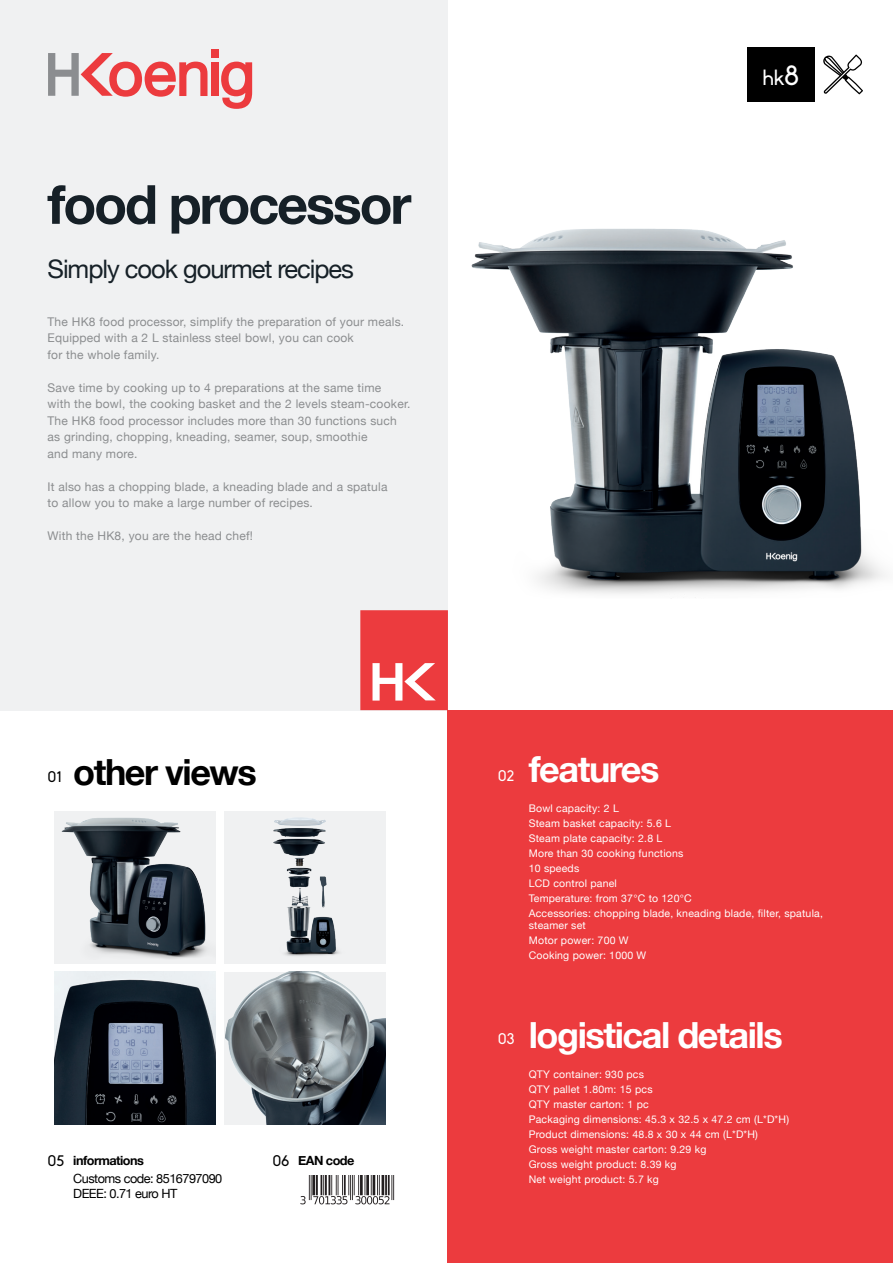
<style>
.page{position:relative;width:893px;height:1263px;background:#fff}
.page>*{position:absolute;margin:0;border:0;box-sizing:border-box;transform-origin:0 0}
.t1{font:700 54px "Helvetica Neue";letter-spacing:-.04em;color:#162027}
.t2{font:700 36px "Helvetica Neue";letter-spacing:-.04em;color:#fff}
.t3{font:700 36px "Helvetica Neue";letter-spacing:-.04em;color:#000}
.t4{font:25.5px "Helvetica Neue";letter-spacing:-.04em;color:#162027}
.t5{font:21px "Biko";color:#fff}
.t6{font:15px "Biko";color:#000}
.t7{font:15px "Biko";color:#fff}
.t8{font:12.75px/18px "Helvetica Neue";letter-spacing:-.04em;color:#000}
.t9{font:700 12.75px "Helvetica Neue";letter-spacing:-.04em;color:#000}
.t10{font:12px "Helvetica Neue";letter-spacing:.02em;color:#8b8d8f}
.t11{font:10.5px/12px "Helvetica Neue";letter-spacing:.02em;color:#fff}
.s1{font-size:27px}
.s2{font-weight:700}
</style>
<div class="page">
<div style="left:0;top:0;width:448px;height:710px;background:#f0f1f2"></div>
<div style="left:448px;top:710px;width:445px;height:553px;background:#ec3b3e"></div>
<div style="left:211px;top:49px;width:7px;height:8px;background:#ec3b3e"></div>
<div style="left:211px;top:62px;width:7px;height:34px;background:#ec3b3e"></div>
<svg style="left:48px;top:53px;width:159px;height:44px"></svg>
<svg style="left:221px;top:62px;width:31px;height:47px"></svg>
<div style="left:747px;top:48px;width:68px;height:54px;background:#000"></div>
<svg style="left:823px;top:55px;width:40px;height:39px"></svg>
<svg style="left:360px;top:610px;width:88px;height:100px;background:#ee5355"></svg>
<img style="left:300px;top:1175px;width:95px;height:29px">
<div style="left:224px;top:811px;width:162px;height:152px;background:#f0f1f2"></div>
<img style="left:273px;top:817px;width:67px;height:139px">
<img style="left:224px;top:972px;width:162px;height:152px">
<div style="left:54px;top:811px;width:162px;height:152px;background:#f0f1f2"></div>
<img style="left:61px;top:817px;width:146px;height:142px">
<img style="left:54px;top:972px;width:162px;height:152px">
<img style="left:471px;top:228px;width:414px;height:370px">
<p class="t1" style="left:48px;top:162px;width:365px">food processor</p>
<p class="t4" style="left:48px;top:251px;width:308px">Simply cook gourmet recipes</p>
<p class="t10" style="left:48px;top:313px;width:358px">The HK8 food processor, simplify the preparation of your meals.</p>
<p class="t10" style="left:48px;top:329px;width:308px">Equipped with a 2 L stainless steel bowl, you can cook</p>
<p class="t10" style="left:48px;top:346px;width:113px">for the whole family.</p>
<p class="t10" style="left:48px;top:379px;width:335px">Save time by cooking up to 4 preparations at the same time</p>
<p class="t10" style="left:48px;top:395px;width:364px">with the bowl, the cooking basket and the 2 levels steam-cooker.</p>
<p class="t10" style="left:48px;top:412px;width:351px">The HK8 food processor includes more than 30 functions such</p>
<p class="t10" style="left:48px;top:428px;width:321px">as grinding, chopping, kneading, seamer, soup, smoothie</p>
<p class="t10" style="left:48px;top:445px;width:92px">and many more.</p>
<p class="t10" style="left:48px;top:478px;width:342px">It also has a chopping blade, a kneading blade and a spatula</p>
<p class="t10" style="left:48px;top:494px;width:267px">to allow you to make a large number of recipes.</p>
<p class="t10" style="left:48px;top:527px;width:207px">With the HK8, you are the head chef!</p>
<p class="t5" style="left:763px;top:66px;width:38px">hk<span class="s1">8</span></p>
<p class="t3" style="left:73px;top:743px;width:185px">other views</p>
<p class="t6" style="left:48px;top:769px;width:16px">01</p>
<p class="t7" style="left:498px;top:768px;width:18px">02</p>
<p class="t2" style="left:529px;top:741px;width:132px">features</p>
<p class="t11" style="left:529px;top:803px;width:92px">Bowl capacity: 2 L</p>
<p class="t11" style="left:529px;top:818px;width:144px">Steam basket capacity: 5.6 L</p>
<p class="t11" style="left:529px;top:833px;width:135px">Steam plate capacity: 2.8 L</p>
<p class="t11" style="left:529px;top:848px;width:156px">More than 30 cooking functions</p>
<p class="t11" style="left:529px;top:863px;width:52px">10 speeds</p>
<p class="t11" style="left:529px;top:878px;width:90px">LCD control panel</p>
<p class="t11" style="left:529px;top:893px;width:164px">Temperature: from 37°C to 120°C</p>
<p class="t11" style="left:529px;top:908px;width:296px">Accessories: chopping blade, kneading blade, filter, spatula, steamer set</p>
<p class="t11" style="left:529px;top:935px;width:101px">Motor power: 700 W</p>
<p class="t11" style="left:529px;top:950px;width:119px">Cooking power: 1000 W</p>
<p class="t6" style="left:48px;top:1152px;width:18px">05</p>
<p class="t6" style="left:272px;top:1152px;width:18px">06</p>
<p class="t8" style="left:73px;top:1152px;width:151px"><span class="s2">informations<br></span>Customs code: 8516797090</p>
<p class="t8" style="left:73px;top:1185px;width:106px">DEEE: 0.71 euro HT</p>
<p class="t9" style="left:298px;top:1150px;width:58px">EAN code</p>
<p class="t7" style="left:498px;top:1030px;width:18px">03</p>
<p class="t2" style="left:529px;top:1007px;width:255px">logistical details</p>
<p class="t11" style="left:529px;top:1069px;width:117px">QTY container: 930 pcs</p>
<p class="t11" style="left:529px;top:1084px;width:125px">QTY pallet 1.80m: 15 pcs</p>
<p class="t11" style="left:529px;top:1099px;width:121px">QTY master carton: 1 pc</p>
<p class="t11" style="left:529px;top:1114px;width:262px">Packaging dimensions: 45.3 x 32.5 x 47.2 cm (L*D*H)</p>
<p class="t11" style="left:529px;top:1129px;width:231px">Product dimensions: 48.8 x 30 x 44 cm (L*D*H)</p>
<p class="t11" style="left:529px;top:1144px;width:179px">Gross weight master carton: 9.29 kg</p>
<p class="t11" style="left:529px;top:1159px;width:149px">Gross weight product: 8.39 kg</p>
<p class="t11" style="left:529px;top:1174px;width:132px">Net weight product: 5.7 kg</p>
</div>
